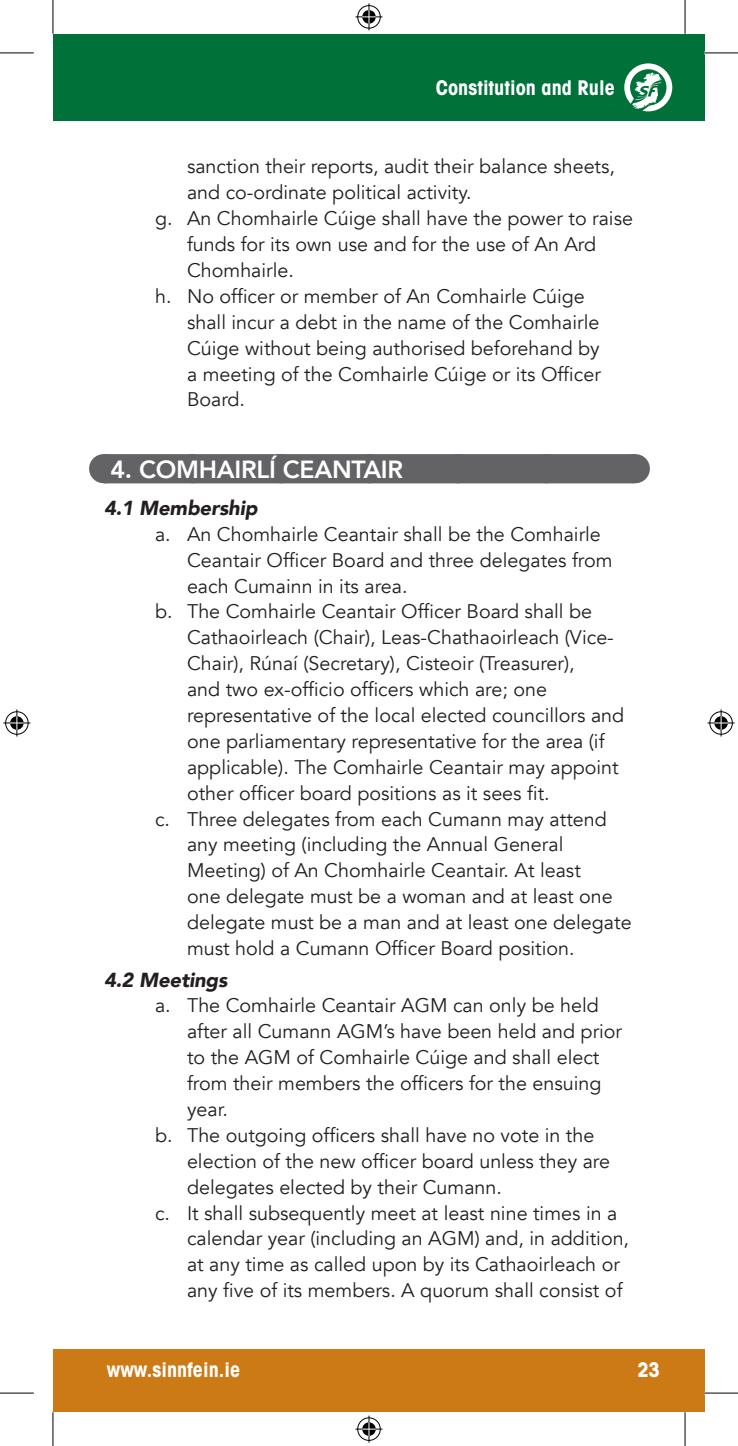
<style>
.page{position:relative;width:738px;height:1446px;background:#fff}
.page>*{position:absolute;margin:0;border:0;box-sizing:border-box;transform-origin:0 0}
.t1{font:800 24.75px "Avenir";letter-spacing:-.01em;color:#fff}
.t2{font:700 condensed 20.25px "Avant Garde";color:#fff}
.t3{font:italic 900 20.25px "Avenir";letter-spacing:-.01em;color:#231f20}
.t4{font:19.8px "Avenir";color:#231f20}
</style>
<div class="page">
<div style="left:53px;top:34px;width:650px;height:86px;background:#007139"></div>
<div style="left:53px;top:1349px;width:650px;height:62px;background:#cb7a16"></div>
<svg style="left:624px;top:63px;width:48px;height:48px"></svg>
<div style="left:104px;top:454px;width:529px;height:29px;background:#636366"></div>
<svg style="left:196px;top:454px;width:393px;height:1px"></svg>
<svg style="left:634px;top:454px;width:1px;height:29px"></svg>
<hr style="left:0;top:53px;width:34px;height:1px;background:#000">
<hr style="left:703px;top:53px;width:34px;height:1px;background:#000">
<hr style="left:0;top:1392px;width:34px;height:1px;background:#000">
<hr style="left:703px;top:1392px;width:34px;height:1px;background:#000">
<hr style="left:53px;top:0;width:1px;height:34px;background:#000">
<hr style="left:53px;top:1411px;width:1px;height:34px;background:#000">
<hr style="left:684px;top:0;width:1px;height:34px;background:#000">
<hr style="left:684px;top:1411px;width:1px;height:34px;background:#000">
<svg style="left:355px;top:3px;width:27px;height:27px"></svg>
<svg style="left:355px;top:1415px;width:27px;height:27px"></svg>
<svg style="left:3px;top:709px;width:27px;height:27px"></svg>
<svg style="left:707px;top:709px;width:27px;height:27px"></svg>
<p class="t2" style="left:435px;top:75px;width:180px">Constitution and Rule</p>
<p class="t4" style="left:187px;top:155px;width:429px">sanction their reports, audit their balance sheets,</p>
<p class="t4" style="left:187px;top:181px;width:286px">and co-ordinate political activity.</p>
<p class="t4" style="left:155px;top:206px;width:479px">g. An Chomhairle Cúige shall have the power to raise</p>
<p class="t4" style="left:187px;top:232px;width:410px">funds for its own use and for the use of An Ard</p>
<p class="t4" style="left:187px;top:258px;width:108px">Chomhairle.</p>
<p class="t4" style="left:155px;top:284px;width:431px">h. No officer or member of An Comhairle Cúige</p>
<p class="t4" style="left:187px;top:310px;width:413px">shall incur a debt in the name of the Comhairle</p>
<p class="t4" style="left:187px;top:336px;width:414px">Cúige without being authorised beforehand by</p>
<p class="t4" style="left:187px;top:362px;width:415px">a meeting of the Comhairle Cúige or its Officer</p>
<p class="t4" style="left:187px;top:388px;width:59px">Board.</p>
<p class="t1" style="left:110px;top:449px;width:294px">4. COMHAIRLÍ CEANTAIR</p>
<p class="t3" style="left:104px;top:491px;width:155px">4.1 Membership</p>
<p class="t4" style="left:155px;top:522px;width:447px">a. An Chomhairle Ceantair shall be the Comhairle</p>
<p class="t4" style="left:187px;top:548px;width:427px">Ceantair Officer Board and three delegates from</p>
<p class="t4" style="left:187px;top:574px;width:222px">each Cumainn in its area.</p>
<p class="t4" style="left:155px;top:599px;width:438px">b. The Comhairle Ceantair Officer Board shall be</p>
<p class="t4" style="left:187px;top:625px;width:428px">Cathaoirleach (Chair), Leas-Chathaoirleach (Vice-</p>
<p class="t4" style="left:187px;top:651px;width:389px">Chair), Rúnaí (Secretary), Cisteoir (Treasurer),</p>
<p class="t4" style="left:187px;top:677px;width:361px">and two ex-officio officers which are; one</p>
<p class="t4" style="left:187px;top:703px;width:438px">representative of the local elected councillors and</p>
<p class="t4" style="left:187px;top:729px;width:419px">one parliamentary representative for the area (if</p>
<p class="t4" style="left:187px;top:755px;width:433px">applicable). The Comhairle Ceantair may appoint</p>
<p class="t4" style="left:187px;top:781px;width:364px">other officer board positions as it sees fit.</p>
<p class="t4" style="left:155px;top:806px;width:453px">c. Three delegates from each Cumann may attend</p>
<p class="t4" style="left:187px;top:832px;width:377px">any meeting (including the Annual General</p>
<p class="t4" style="left:187px;top:858px;width:395px">Meeting) of An Chomhairle Ceantair. At least</p>
<p class="t4" style="left:187px;top:884px;width:427px">one delegate must be a woman and at least one</p>
<p class="t4" style="left:187px;top:910px;width:446px">delegate must be a man and at least one delegate</p>
<p class="t4" style="left:187px;top:936px;width:389px">must hold a Cumann Officer Board position.</p>
<p class="t3" style="left:104px;top:962px;width:125px">4.2 Meetings</p>
<p class="t4" style="left:155px;top:993px;width:445px">a. The Comhairle Ceantair AGM can only be held</p>
<p class="t4" style="left:187px;top:1019px;width:436px">after all Cumann AGM’s have been held and prior</p>
<p class="t4" style="left:187px;top:1045px;width:414px">to the AGM of Comhairle Cúige and shall elect</p>
<p class="t4" style="left:187px;top:1071px;width:416px">from their members the officers for the ensuing</p>
<p class="t4" style="left:187px;top:1097px;width:42px">year.</p>
<p class="t4" style="left:155px;top:1123px;width:440px">b. The outgoing officers shall have no vote in the</p>
<p class="t4" style="left:187px;top:1148px;width:424px">election of the new officer board unless they are</p>
<p class="t4" style="left:187px;top:1174px;width:316px">delegates elected by their Cumann.</p>
<p class="t4" style="left:155px;top:1200px;width:463px">c. It shall subsequently meet at least nine times in a</p>
<p class="t4" style="left:187px;top:1226px;width:443px">calendar year (including an AGM) and, in addition,</p>
<p class="t4" style="left:187px;top:1252px;width:434px">at any time as called upon by its Cathaoirleach or</p>
<p class="t4" style="left:187px;top:1278px;width:436px">any five of its members. A quorum shall consist of</p>
<p class="t2" style="left:107px;top:1356px;width:135px">www.sinnfein.ie</p>
<p class="t2" style="left:637px;top:1356px;width:24px">23</p>
</div>
